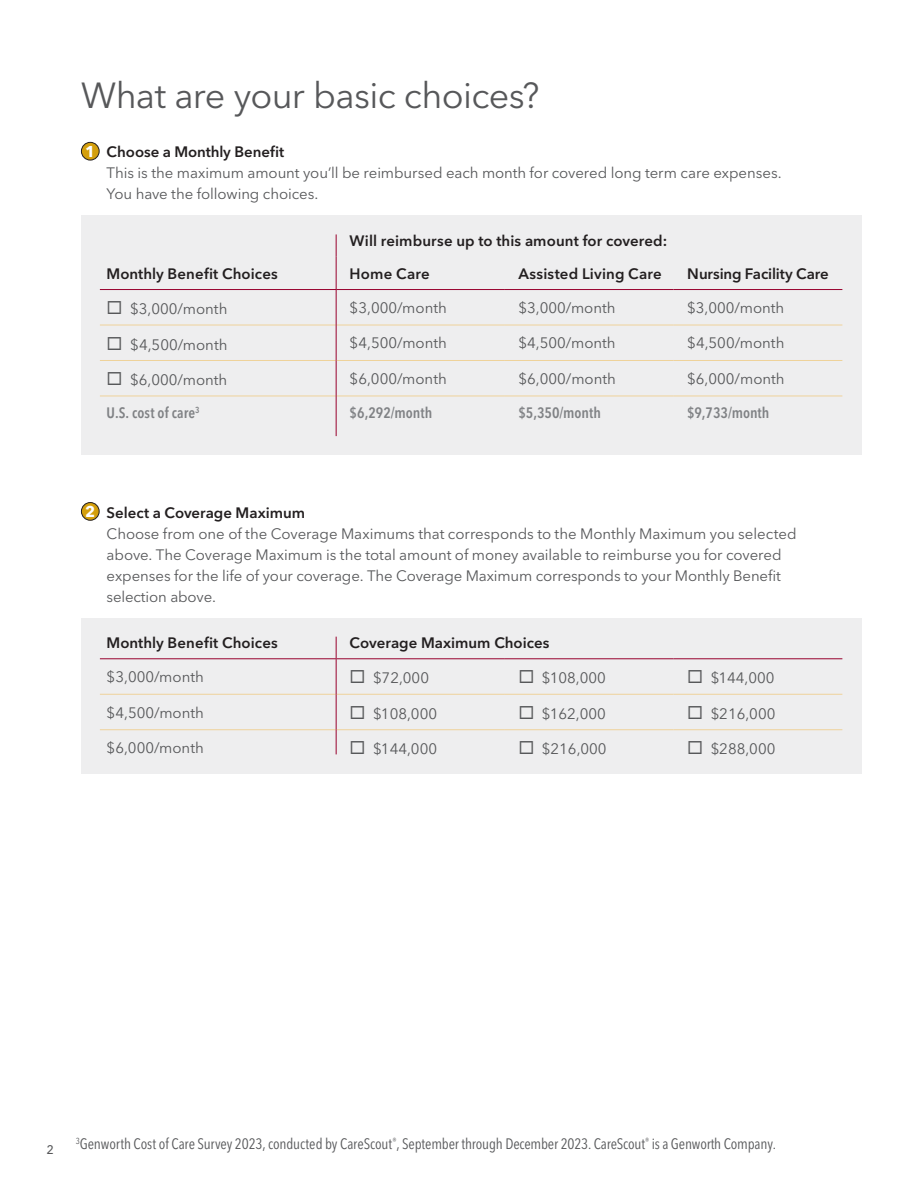
<style>
.page{position:relative;width:918px;height:1188px;background:#fff}
.page>*{position:absolute;margin:0;border:0;box-sizing:border-box;transform-origin:0 0}
.t1{font:36px "Avenir Next LT Pro";letter-spacing:-.02em;color:#57585a}
.t2{font:16.5px "Avenir Next LT Pro";color:#57585a}
.t3{font:700 15.6px "Avenir Next LT Pro";color:#fff}
.t4{font:15px/21px "Avenir Next LT Pro";letter-spacing:-.005em;color:#57585a}
.t5{font:600 15px "Avenir Next LT Pro";letter-spacing:.005em;color:#231f20}
.t6{font:condensed 15px "Avenir Next LT Pro";letter-spacing:-.01em;color:#57585a}
.t7{font:600 condensed 15px "Avenir Next LT Pro";color:#808285}
.s1{font-weight:600;color:#231f20}
</style>
<div class="page">
<div style="left:81px;top:142px;width:18px;height:18px;background:#d49f0c;border-radius:50%"></div>
<div style="left:81px;top:142px;width:18px;height:18px;border:1px solid #231f20;border-radius:50%"></div>
<div style="left:81px;top:216px;width:780px;height:239px;background:#eeeeef"></div>
<hr style="left:100px;top:289px;width:236px;height:1px;background:#98012d">
<hr style="left:336px;top:289px;width:169px;height:1px;background:#98012d">
<hr style="left:505px;top:289px;width:169px;height:1px;background:#98012d">
<hr style="left:674px;top:289px;width:168px;height:1px;background:#98012d">
<svg style="left:336px;top:234px;width:1px;height:23px"></svg>
<hr style="left:100px;top:325px;width:236px;height:1px;background:#efd29a">
<hr style="left:337px;top:325px;width:168px;height:1px;background:#efd29a">
<hr style="left:505px;top:325px;width:169px;height:1px;background:#efd29a">
<hr style="left:674px;top:325px;width:168px;height:1px;background:#efd29a">
<hr style="left:100px;top:360px;width:236px;height:1px;background:#efd29a">
<hr style="left:337px;top:360px;width:168px;height:1px;background:#efd29a">
<hr style="left:505px;top:360px;width:169px;height:1px;background:#efd29a">
<hr style="left:674px;top:360px;width:168px;height:1px;background:#efd29a">
<hr style="left:100px;top:396px;width:236px;height:1px;background:#efd29a">
<hr style="left:337px;top:396px;width:168px;height:1px;background:#efd29a">
<hr style="left:505px;top:396px;width:169px;height:1px;background:#efd29a">
<hr style="left:674px;top:396px;width:168px;height:1px;background:#efd29a">
<hr style="left:336px;top:257px;width:1px;height:32px;background:#98012d">
<hr style="left:336px;top:290px;width:1px;height:35px;background:#98012d">
<hr style="left:336px;top:325px;width:1px;height:35px;background:#98012d">
<hr style="left:336px;top:360px;width:1px;height:36px;background:#98012d">
<hr style="left:336px;top:396px;width:1px;height:40px;background:#98012d">
<div style="left:81px;top:503px;width:18px;height:17px;background:#d49f0c;border-radius:50%"></div>
<div style="left:81px;top:502px;width:18px;height:19px;border:1px solid #231f20;border-radius:50%"></div>
<div style="left:81px;top:618px;width:780px;height:155px;background:#eeeeef"></div>
<hr style="left:100px;top:658px;width:236px;height:1px;background:#98012d">
<hr style="left:336px;top:658px;width:169px;height:1px;background:#98012d">
<hr style="left:505px;top:658px;width:169px;height:1px;background:#98012d">
<hr style="left:674px;top:658px;width:168px;height:1px;background:#98012d">
<hr style="left:100px;top:694px;width:236px;height:1px;background:#efd29a">
<hr style="left:337px;top:694px;width:168px;height:1px;background:#efd29a">
<hr style="left:505px;top:694px;width:169px;height:1px;background:#efd29a">
<hr style="left:674px;top:694px;width:168px;height:1px;background:#efd29a">
<hr style="left:100px;top:729px;width:236px;height:1px;background:#efd29a">
<hr style="left:337px;top:729px;width:168px;height:1px;background:#efd29a">
<hr style="left:505px;top:729px;width:169px;height:1px;background:#efd29a">
<hr style="left:674px;top:729px;width:168px;height:1px;background:#efd29a">
<svg style="left:336px;top:637px;width:1px;height:21px"></svg>
<hr style="left:336px;top:659px;width:1px;height:35px;background:#98012d">
<hr style="left:336px;top:694px;width:1px;height:36px;background:#98012d">
<svg style="left:336px;top:730px;width:1px;height:24px"></svg>
<p class="t1" style="left:81px;top:74px;width:460px">What are your basic choices?</p>
<p class="t3" style="left:85px;top:142px;width:12px">1</p>
<p class="t4" style="left:107px;top:142px;width:676px"><span class="s1">Choose a Monthly Benefit<br></span>This is the maximum amount you’ll be reimbursed each month for covered long term care expenses.<br>You have the following choices.</p>
<p class="t5" style="left:350px;top:231px;width:319px">Will reimburse up to this amount for covered:</p>
<p class="t5" style="left:107px;top:264px;width:173px">Monthly Benefit Choices</p>
<p class="t5" style="left:350px;top:264px;width:81px">Home Care</p>
<p class="t5" style="left:518px;top:264px;width:145px">Assisted Living Care</p>
<p class="t5" style="left:687px;top:264px;width:143px">Nursing Facility Care</p>
<p class="t4" style="left:107px;top:299px;width:122px">◻ $3,000/month</p>
<p class="t4" style="left:350px;top:297px;width:99px">$3,000/month</p>
<p class="t4" style="left:518px;top:297px;width:99px">$3,000/month</p>
<p class="t4" style="left:687px;top:297px;width:99px">$3,000/month</p>
<p class="t4" style="left:107px;top:334px;width:122px">◻ $4,500/month</p>
<p class="t4" style="left:350px;top:333px;width:99px">$4,500/month</p>
<p class="t4" style="left:518px;top:333px;width:99px">$4,500/month</p>
<p class="t4" style="left:687px;top:333px;width:99px">$4,500/month</p>
<p class="t4" style="left:107px;top:369px;width:122px">◻ $6,000/month</p>
<p class="t4" style="left:350px;top:368px;width:99px">$6,000/month</p>
<p class="t4" style="left:518px;top:368px;width:99px">$6,000/month</p>
<p class="t4" style="left:687px;top:368px;width:99px">$6,000/month</p>
<p class="t7" style="left:107px;top:404px;width:94px">U.S. cost of care<sup>3</sup></p>
<p class="t7" style="left:350px;top:404px;width:84px">$6,292/month</p>
<p class="t7" style="left:518px;top:404px;width:84px">$5,350/month</p>
<p class="t7" style="left:687px;top:404px;width:84px">$9,733/month</p>
<p class="t3" style="left:85px;top:502px;width:12px">2</p>
<p class="t4" style="left:107px;top:502px;width:692px"><span class="s1">Select a Coverage Maximum<br></span>Choose from one of the Coverage Maximums that corresponds to the Monthly Maximum you selected above. The Coverage Maximum is the total amount of money available to reimburse you for covered expenses for the life of your coverage. The Coverage Maximum corresponds to your Monthly Benefit selection above.</p>
<p class="t5" style="left:107px;top:634px;width:173px">Monthly Benefit Choices</p>
<p class="t5" style="left:350px;top:634px;width:201px">Coverage Maximum Choices</p>
<p class="t4" style="left:107px;top:666px;width:99px">$3,000/month</p>
<p class="t4" style="left:350px;top:668px;width:81px">◻ $72,000</p>
<p class="t4" style="left:518px;top:668px;width:89px">◻ $108,000</p>
<p class="t4" style="left:687px;top:668px;width:89px">◻ $144,000</p>
<p class="t4" style="left:107px;top:702px;width:99px">$4,500/month</p>
<p class="t4" style="left:350px;top:703px;width:89px">◻ $108,000</p>
<p class="t4" style="left:518px;top:703px;width:89px">◻ $162,000</p>
<p class="t4" style="left:687px;top:703px;width:90px">◻ $216,000</p>
<p class="t4" style="left:107px;top:737px;width:99px">$6,000/month</p>
<p class="t4" style="left:350px;top:739px;width:89px">◻ $144,000</p>
<p class="t4" style="left:518px;top:739px;width:90px">◻ $216,000</p>
<p class="t4" style="left:687px;top:739px;width:90px">◻ $288,000</p>
<p class="t2" style="left:46px;top:1139px;width:9px">2</p>
<p class="t6" style="left:76px;top:1135px;width:702px"><sup>3</sup>Genworth Cost of Care Survey 2023, conducted by CareScout<sup>®</sup>, September through December 2023. CareScout<sup>®</sup> is a Genworth Company.</p>
</div>
